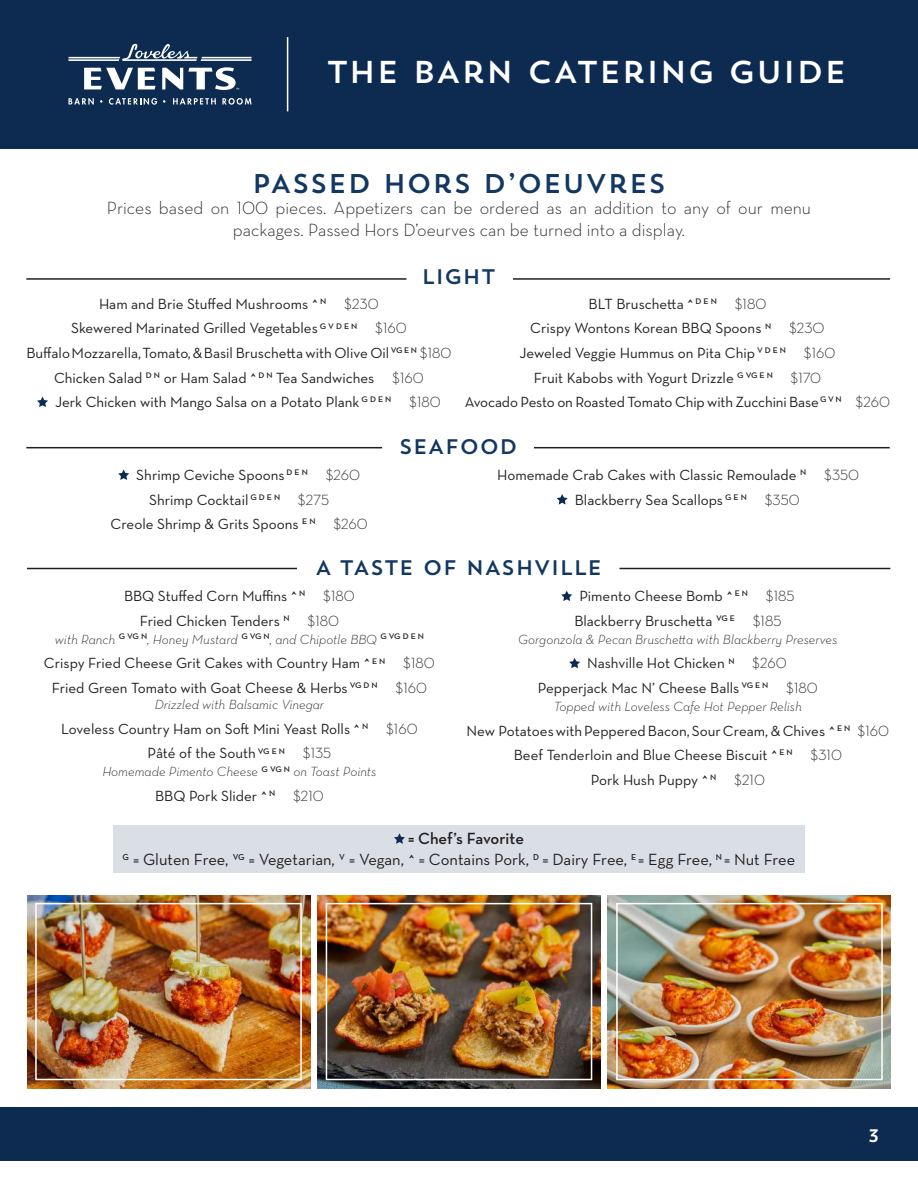
<style>
.page{position:relative;width:918px;height:1188px;background:#fff}
.page>*{position:absolute;margin:0;border:0;box-sizing:border-box;transform-origin:0 0}
.t1{font:31.5px "Trend Sans One";color:#fff}
.t2{font:27px "Trend Sans One";color:#123862}
.t3{font:21px "Trend Sans One";color:#123862}
.t4{font:300 18px/21.6px "Neutraface Text";color:#231f20;text-align:center}
.t5{font:18px "Trend Sans One";color:#fff}
.t6{font:16.5px/21.6px "Neutraface Text";color:#231f20}
.t7{font:15px/24.6px "Neutraface Text";color:#231f20;text-align:center}
.t8{font:italic 300 13.5px "Neutraface Text";color:#231f20}
.s1{font-weight:600;font-size:14.1px}
.s2{font-weight:300}
.s3{font-weight:600}
.s4{font-weight:600;font-size:15px}
</style>
<div class="page">
<img style="left:27px;top:895px;width:283px;height:194px">
<div style="left:35px;top:903px;width:267px;height:177px;border:2px solid #fff"></div>
<div style="left:0;top:1107px;width:918px;height:54px;background:#0d2b51"></div>
<hr style="left:619px;top:568px;width:271px;height:1px;background:#231f20">
<hr style="left:27px;top:568px;width:270px;height:1px;background:#231f20">
<svg style="left:561px;top:591px;width:11px;height:10px"></svg>
<svg style="left:569px;top:658px;width:11px;height:10px"></svg>
<svg style="left:37px;top:397px;width:11px;height:10px"></svg>
<hr style="left:513px;top:278px;width:377px;height:2px;background:#231f20">
<hr style="left:26px;top:278px;width:380px;height:2px;background:#231f20">
<div style="left:0;top:0;width:918px;height:148px;background:#0d2b51"></div>
<svg style="left:84px;top:68px;width:72px;height:21px"></svg>
<svg style="left:68px;top:44px;width:184px;height:17px"></svg>
<svg style="left:68px;top:98px;width:26px;height:7px"></svg>
<svg style="left:109px;top:98px;width:48px;height:7px"></svg>
<svg style="left:173px;top:98px;width:43px;height:6px"></svg>
<svg style="left:222px;top:98px;width:30px;height:7px"></svg>
<svg style="left:162px;top:67px;width:77px;height:23px"></svg>
<hr style="left:287px;top:37px;width:1px;height:74px;background:#fff">
<svg style="left:118px;top:469px;width:11px;height:11px"></svg>
<svg style="left:557px;top:494px;width:11px;height:11px"></svg>
<hr style="left:534px;top:447px;width:356px;height:1px;background:#231f20">
<hr style="left:26px;top:447px;width:356px;height:1px;background:#231f20">
<img style="left:608px;top:895px;width:283px;height:194px">
<div style="left:616px;top:903px;width:267px;height:177px;border:2px solid #fff"></div>
<img style="left:317px;top:895px;width:284px;height:194px">
<div style="left:326px;top:903px;width:266px;height:177px;border:2px solid #fff"></div>
<div style="left:113px;top:825px;width:692px;height:48px;background:#dadfe5"></div>
<svg style="left:394px;top:833px;width:11px;height:11px"></svg>
<h1 class="t1" style="left:326px;top:52px;width:522px">THE BARN CATERING GUIDE</h1>
<h2 class="t2" style="left:252px;top:166px;width:416px">PASSED HORS D’OEUVRES</h2>
<p class="t4" style="left:107px;top:197px;width:706px">Prices based on 100 pieces. Appetizers can be ordered as an addition to any of our menu packages. Passed Hors D’oeurves can be turned into a display.</p>
<h3 class="t3" style="left:422px;top:263px;width:76px">LIGHT</h3>
<p class="t7" style="left:99px;top:291px;width:281px">Ham and Brie Stuffed Mushrooms <span class="s1">^</span> <sup>N</sup> <span class="s2">$230</span></p>
<p class="t7" style="left:71px;top:316px;width:337px">Skewered Marinated Grilled Vegetables <sup>G</sup> <sup>V</sup> <sup>D</sup> <sup>E</sup> <sup>N</sup> <span class="s2">$160</span></p>
<p class="t7" style="left:26px;top:340px;width:427px">Buffalo Mozzarella, Tomato, &amp; Basil Bruschetta with Olive Oil <sup>VG</sup> <sup>E</sup> <sup>N</sup> <span class="s2">$180</span></p>
<p class="t7" style="left:54px;top:365px;width:371px">Chicken Salad <sup>D</sup> <sup>N</sup> or Ham Salad <span class="s1">^</span> <sup>D</sup> <sup>N</sup> Tea Sandwiches <span class="s2">$160</span></p>
<p class="t7" style="left:55px;top:389px;width:387px">Jerk Chicken with Mango Salsa on a Potato Plank <sup>G</sup> <sup>D</sup> <sup>E</sup> <sup>N</sup> <span class="s2">$180</span></p>
<p class="t7" style="left:465px;top:291px;width:427px">BLT Bruschetta <span class="s1">^</span> <sup>D</sup> <sup>E</sup> <sup>N</sup> <span class="s2">$180<br></span>Crispy Wontons Korean BBQ Spoons <sup>N</sup> <span class="s2">$23O<br></span>Jeweled Veggie Hummus on Pita Chip <sup>V</sup> <sup>D</sup> <sup>E</sup> <sup>N</sup> <span class="s2">$160<br></span>Fruit Kabobs with Yogurt Drizzle <sup>G</sup> <sup>VG</sup> <sup>E</sup> <sup>N</sup> <span class="s2">$170<br></span>Avocado Pesto on Roasted Tomato Chip with Zucchini Base <sup>G</sup> <sup>V</sup> <sup>N</sup> <span class="s2">$260</span></p>
<p class="t7" style="left:136px;top:462px;width:225px">Shrimp Ceviche Spoons <sup>D</sup> <sup>E</sup> <sup>N</sup> <span class="s2">$260</span></p>
<p class="t7" style="left:149px;top:487px;width:181px">Shrimp Cocktail <sup>G</sup> <sup>D</sup> <sup>E</sup> <sup>N</sup> <span class="s2">$275</span></p>
<p class="t7" style="left:111px;top:512px;width:259px">Creole Shrimp &amp; Grits Spoons <sup>E</sup> <sup>N</sup> <span class="s2">$260</span></p>
<h3 class="t3" style="left:399px;top:433px;width:121px">SEAFOOD</h3>
<p class="t7" style="left:575px;top:462px;width:286px;text-align:left;text-indent:-78px">Homemade Crab Cakes with Classic Remoulade <sup>N</sup> <span class="s2">$350<br></span>Blackberry Sea Scallops <sup>G</sup> <sup>E</sup> <sup>N</sup> <span class="s2">$350</span></p>
<h3 class="t3" style="left:315px;top:555px;width:289px">A TASTE OF NASHVILLE</h3>
<p class="t7" style="left:124px;top:583px;width:232px">BBQ Stuffed Corn Muffins <span class="s1">^</span> <sup>N</sup> <span class="s2">$180<br></span>Fried Chicken Tenders <sup>N</sup> <span class="s2">$180</span></p>
<p class="t8" style="left:55px;top:631px;width:371px">with Ranch <sup>G</sup> <sup>VG</sup> <sup>N</sup>, Honey Mustard <sup>G</sup> <sup>VG</sup> <sup>N</sup>, and Chipotle BBQ <sup>G</sup> <sup>VG</sup> <sup>D</sup> <sup>E</sup> <sup>N</sup></p>
<p class="t7" style="left:44px;top:651px;width:392px">Crispy Fried Cheese Grit Cakes with Country Ham <span class="s1">^</span> <sup>E</sup> <sup>N</sup> <span class="s2">$180<br></span>Fried Green Tomato with Goat Cheese &amp; Herbs <sup>VG</sup> <sup>D</sup> <sup>N</sup> <span class="s2">$160</span></p>
<p class="t8" style="left:155px;top:696px;width:171px">Drizzled with Balsamic Vinegar</p>
<p class="t7" style="left:61px;top:716px;width:358px">Loveless Country Ham on Soft Mini Yeast Rolls <span class="s1">^</span> <sup>N</sup> <span class="s2">$160<br></span>Pâté of the South <sup>VG</sup> <sup>E</sup> <sup>N</sup> <span class="s2">$135</span></p>
<p class="t8" style="left:102px;top:763px;width:276px">Homemade Pimento Cheese <sup>G</sup> <sup>VG</sup> <sup>N</sup> on Toast Points</p>
<p class="t7" style="left:155px;top:783px;width:170px">BBQ Pork Slider <span class="s1">^</span> <sup>N</sup> <span class="s2">$210</span></p>
<p class="t7" style="left:574px;top:583px;width:222px;text-align:left;text-indent:5px">Pimento Cheese Bomb <span class="s1">^</span> <sup>E</sup> <sup>N</sup> <span class="s2">$185<br></span>Blackberry Bruschetta <sup>VG</sup> <sup>E</sup> <span class="s2">$185</span></p>
<p class="t8" style="left:518px;top:631px;width:321px">Gorgonzola &amp; Pecan Bruschetta with Blackberry Preserves</p>
<p class="t7" style="left:538px;top:651px;width:282px;text-align:left;text-indent:49px">Nashville Hot Chicken <sup>N</sup> <span class="s2">$260<br></span>Pepperjack Mac N’ Cheese Balls <sup>VG</sup> <sup>E</sup> <sup>N</sup> <span class="s2">$180</span></p>
<p class="t8" style="left:554px;top:698px;width:249px">Topped with Loveless Cafe Hot Pepper Relish</p>
<p class="t7" style="left:467px;top:718px;width:424px">New Potatoes with Peppered Bacon, Sour Cream, &amp; Chives <span class="s1">^</span> <sup>E</sup> <sup>N</sup> <span class="s2">$160<br></span>Beef Tenderloin and Blue Cheese Biscuit <span class="s1">^</span> <sup>E</sup> <sup>N</sup> <span class="s2">$310<br></span>Pork Hush Puppy <span class="s1">^</span> <sup>N</sup> <span class="s2">$210</span></p>
<p class="t6" style="left:122px;top:827px;width:674px;text-indent:286px"><span class="s3">= Chef’s Favorite<br></span><sup>G</sup> = Gluten Free, <sup>VG</sup> = Vegetarian, <sup>V</sup> = Vegan, <span class="s4">^</span> = Contains Pork, <sup>D</sup> = Dairy Free, <sup>E</sup> = Egg Free, <sup>N</sup> = Nut Free</p>
<p class="t5" style="left:868px;top:1124px;width:14px">3</p>
</div>
